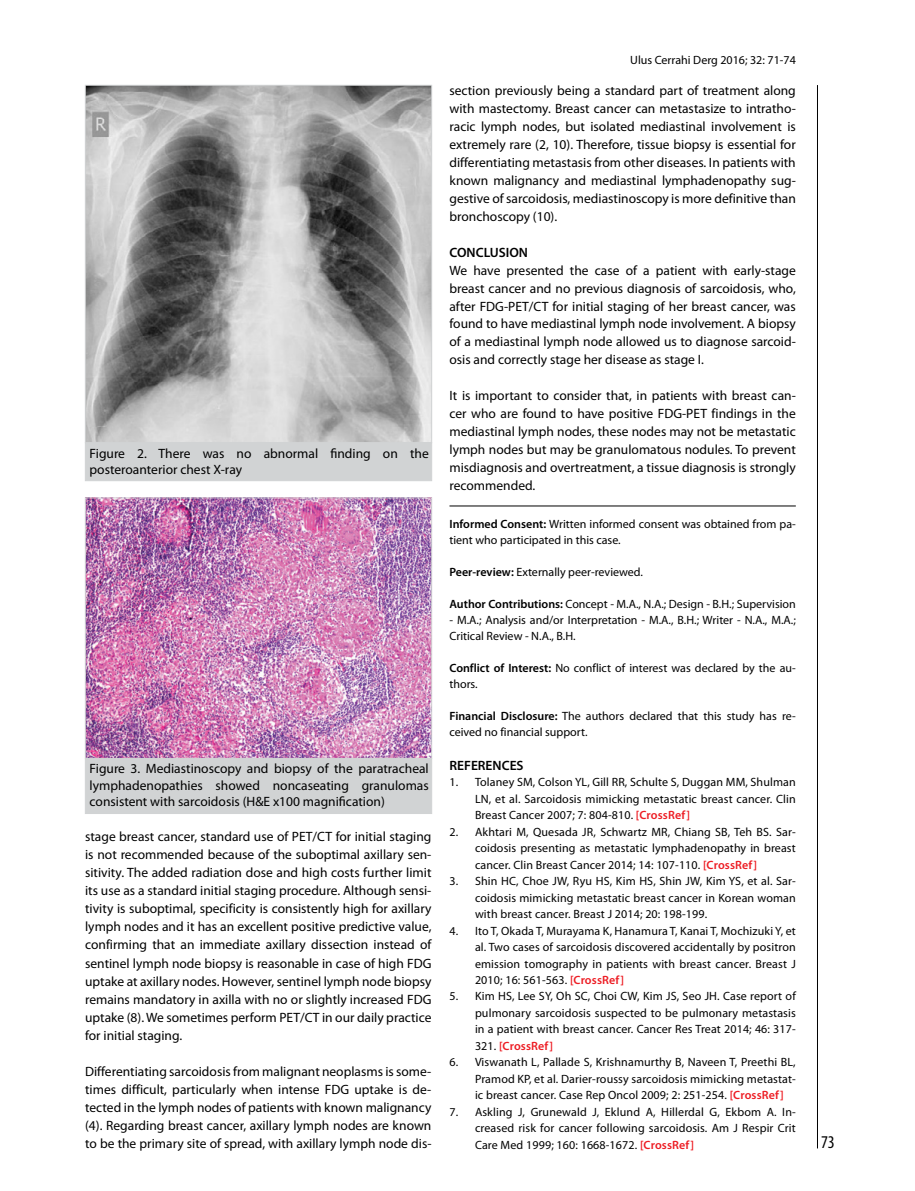
<style>
.page{position:relative;width:915px;height:1191px;background:#fff}
.page>*{position:absolute;margin:0;border:0;box-sizing:border-box;transform-origin:0 0}
.t1{font:condensed 18px "Myriad Pro";color:#000}
.t2{font:13.5px/18px "Myriad Pro";color:#000;text-align:justify}
.t3{font:600 13.5px "Myriad Pro";color:#000}
.t4{font:12px/16.5px "Myriad Pro";letter-spacing:.005em;color:#000;text-align:justify}
.s1{font-weight:600}
.s2{font-weight:600;color:#ed1d24}
</style>
<div class="page">
<hr style="left:449px;top:506px;width:346px;height:1px;background:#000">
<hr style="left:816px;top:85px;width:1px;height:1063px;background:#000">
<img style="left:87px;top:87px;width:343px;height:354px">
<div style="left:85px;top:442px;width:347px;height:39px;background:#d1d3d4"></div>
<img style="left:87px;top:499px;width:343px;height:257px">
<div style="left:85px;top:497px;width:347px;height:261px;border:1px solid #d1d3d4"></div>
<div style="left:85px;top:758px;width:347px;height:55px;background:#d1d3d4"></div>
<p class="t2" style="left:90px;top:445px;width:340px;line-height:16.2px">Figure 2. There was no abnormal finding on the posteroanterior chest X-ray</p>
<p class="t2" style="left:90px;top:760px;width:340px;line-height:16.2px">Figure 3. Mediastinoscopy and biopsy of the paratracheal lymphadenopathies showed noncaseating granulomas consistent with sarcoidosis (H&amp;E x100 magnification)</p>
<p class="t2" style="left:85px;top:827px;width:348px">stage breast cancer, standard use of PET/CT for initial staging is not recommended because of the suboptimal axillary sen&shy;sitivity. The added radiation dose and high costs further limit its use as a standard initial staging procedure. Although sensi&shy;tivity is suboptimal, specificity is consistently high for axillary lymph nodes and it has an excellent positive predictive value, confirming that an immediate axillary dissection instead of sentinel lymph node biopsy is reasonable in case of high FDG uptake at axillary nodes. However, sentinel lymph node biopsy remains mandatory in axilla with no or slightly increased FDG uptake (8). We sometimes perform PET/CT in our daily practice for initial staging.</p>
<p class="t2" style="left:85px;top:1062px;width:348px">Differentiating sarcoidosis from malignant neoplasms is some&shy;times difficult, particularly when intense FDG uptake is de&shy;tected in the lymph nodes of patients with known malignancy (4). Regarding breast cancer, axillary lymph nodes are known to be the primary site of spread, with axillary lymph node dis-</p>
<p class="t4" style="left:630px;top:51px;width:167px">Ulus Cerrahi Derg 2016; 32: 71-74</p>
<p class="t2" style="left:449px;top:81px;width:348px">section previously being a standard part of treatment along with mastectomy. Breast cancer can metastasize to intratho&shy;racic lymph nodes, but isolated mediastinal involvement is extremely rare (2, 10). Therefore, tissue biopsy is essential for differentiating metastasis from other diseases. In patients with known malignancy and mediastinal lymphadenopathy sug&shy;gestive of sarcoidosis, mediastinoscopy is more definitive than bronchoscopy (10).</p>
<p class="t3" style="left:449px;top:243px;width:80px">CONCLUSION</p>
<p class="t2" style="left:449px;top:261px;width:348px">We have presented the case of a patient with early-stage breast cancer and no previous diagnosis of sarcoidosis, who, after FDG-PET/CT for initial staging of her breast cancer, was found to have mediastinal lymph node involvement. A biopsy of a mediastinal lymph node allowed us to diagnose sarcoid&shy;osis and correctly stage her disease as stage I.</p>
<p class="t2" style="left:449px;top:386px;width:348px">It is important to consider that, in patients with breast can&shy;cer who are found to have positive FDG-PET findings in the mediastinal lymph nodes, these nodes may not be metastatic lymph nodes but may be granulomatous nodules. To prevent misdiagnosis and overtreatment, a tissue diagnosis is strongly recommended.</p>
<p class="t4" style="left:449px;top:516px;width:348px;line-height:16px"><span class="s1">Informed Consent:</span> Written informed consent was obtained from pa&shy;tient who participated in this case.</p>
<p class="t4" style="left:449px;top:564px;width:195px"><span class="s1">Peer-review:</span> Externally peer-reviewed.</p>
<p class="t4" style="left:449px;top:596px;width:348px"><span class="s1">Author Contributions:</span> Concept - M.A., N.A.; Design - B.H.; Supervision</p>
<p class="t4" style="left:449px;top:612px;width:348px;line-height:16px">- M.A.; Analysis and/or Interpretation - M.A., B.H.; Writer - N.A., M.A.;<br>Critical Review - N.A., B.H.</p>
<p class="t4" style="left:449px;top:660px;width:348px;line-height:16px"><span class="s1">Conflict of Interest:</span> No conflict of interest was declared by the au&shy;thors.</p>
<p class="t4" style="left:449px;top:708px;width:348px;line-height:16px"><span class="s1">Financial Disclosure:</span> The authors declared that this study has re&shy;ceived no financial support.</p>
<p class="t3" style="left:449px;top:757px;width:76px">REFERENCES</p>
<p class="t4" style="left:475px;top:774px;width:322px;text-indent:-26px">1. Tolaney SM, Colson YL, Gill RR, Schulte S, Duggan MM, Shulman LN, et al. Sarcoidosis mimicking metastatic breast cancer. Clin Breast Cancer 2007; 7: 804-810. <span class="s2">[CrossRef]</span></p>
<p class="t4" style="left:475px;top:823px;width:322px;text-indent:-26px">2. Akhtari M, Quesada JR, Schwartz MR, Chiang SB, Teh BS. Sar&shy;coidosis presenting as metastatic lymphadenopathy in breast cancer. Clin Breast Cancer 2014; 14: 107-110. <span class="s2">[CrossRef]</span></p>
<p class="t4" style="left:475px;top:872px;width:322px;text-indent:-26px">3. Shin HC, Choe JW, Ryu HS, Kim HS, Shin JW, Kim YS, et al. Sar&shy;coidosis mimicking metastatic breast cancer in Korean woman with breast cancer. Breast J 2014; 20: 198-199.</p>
<p class="t4" style="left:475px;top:922px;width:322px;text-indent:-26px">4. Ito T, Okada T, Murayama K, Hanamura T, Kanai T, Mochizuki Y, et al. Two cases of sarcoidosis discovered accidentally by positron emission tomography in patients with breast cancer. Breast J 2010; 16: 561-563. <span class="s2">[CrossRef]</span></p>
<p class="t4" style="left:475px;top:988px;width:322px;text-indent:-26px">5. Kim HS, Lee SY, Oh SC, Choi CW, Kim JS, Seo JH. Case report of pulmonary sarcoidosis suspected to be pulmonary metastasis in a patient with breast cancer. Cancer Res Treat 2014; 46: 317- 321. <span class="s2">[CrossRef]</span></p>
<p class="t4" style="left:475px;top:1053px;width:322px;text-indent:-26px">6. Viswanath L, Pallade S, Krishnamurthy B, Naveen T, Preethi BL, Pramod KP, et al. Darier-roussy sarcoidosis mimicking metastat&shy;ic breast cancer. Case Rep Oncol 2009; 2: 251-254. <span class="s2">[CrossRef]</span></p>
<p class="t4" style="left:475px;top:1103px;width:322px;text-indent:-26px">7. Askling J, Grunewald J, Eklund A, Hillerdal G, Ekbom A. In&shy;creased risk for cancer following sarcoidosis. Am J Respir Crit Care Med 1999; 160: 1668-1672. <span class="s2">[CrossRef]</span></p>
<h1 class="t1" style="left:821px;top:1131px;width:15px">73</h1>
</div>
